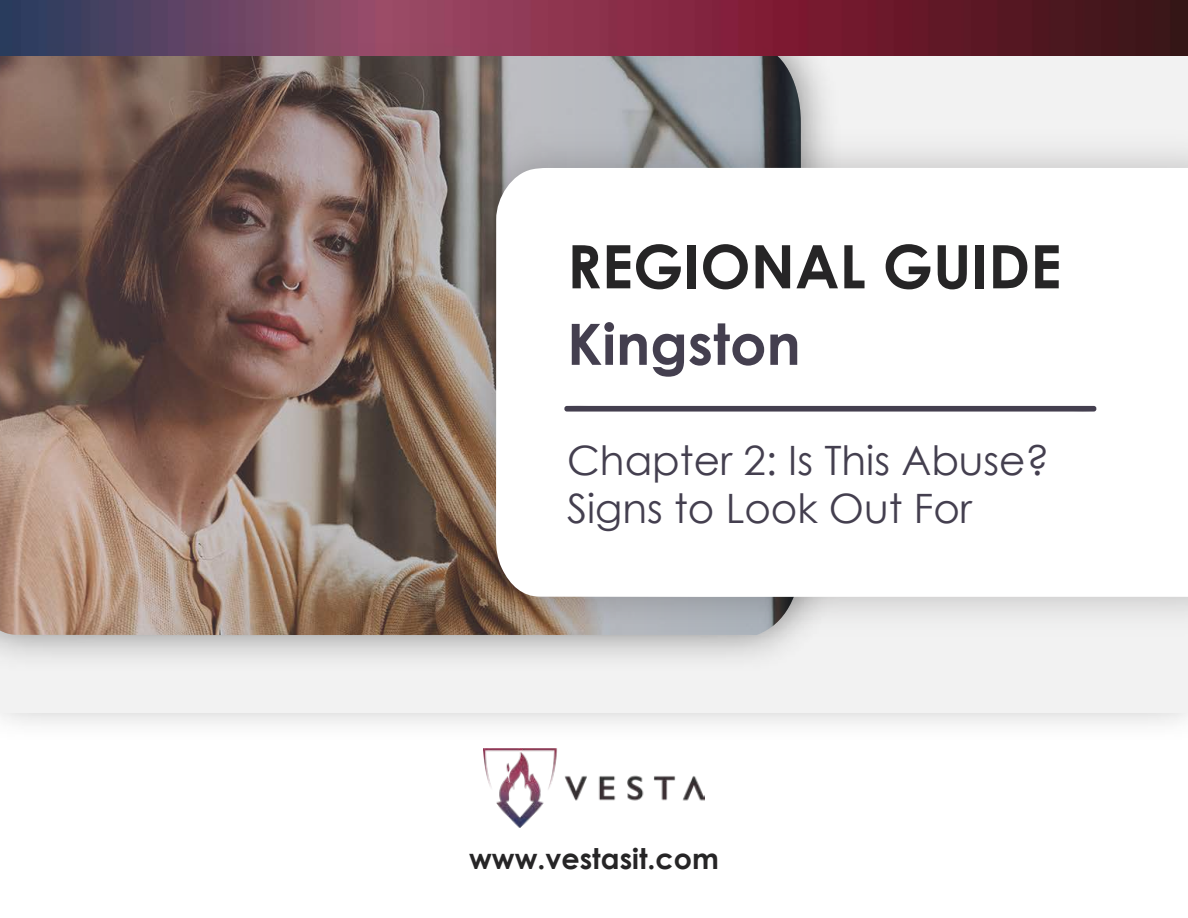
<style>
.page{position:relative;width:1188px;height:918px;background:#fff}
.page>*{position:absolute;margin:0;border:0;box-sizing:border-box;transform-origin:0 0}
.t1{font:700 60px "Century Gothic";color:#262526}
.t2{font:700 57px "Century Gothic";color:#443f4f}
.t3{font:40.5px/48.6px "Century Gothic";color:#443f4f}
.t4{font:700 28.5px "Century Gothic";color:#262526}
</style>
<div class="page">
<img style="left:0;top:686px;width:1188px;height:70px">
<div style="left:1px;top:0;width:1187px;height:712px;background:#f2f2f2"></div>
<svg style="left:0;top:56px;width:801px;height:580px;background:#866f65"></svg>
<img style="left:484px;top:749px;width:220px;height:78px">
<img style="left:442px;top:114px;width:746px;height:537px">
<div style="left:496px;top:168px;width:692px;height:429px;background:#fff"></div>
<img style="left:0;top:0;width:1188px;height:56px">
<svg style="left:563px;top:406px;width:534px;height:6px;background:#524e5c"></svg>
<h1 class="t1" style="left:567px;top:221px;width:496px">REGIONAL GUIDE</h1>
<h2 class="t2" style="left:567px;top:301px;width:235px">Kingston</h2>
<p class="t3" style="left:567px;top:435px;width:484px">Chapter 2: Is This Abuse?<br>Signs to Look Out For</p>
<p class="t4" style="left:469px;top:837px;width:251px">www.vestasit.com</p>
</div>
